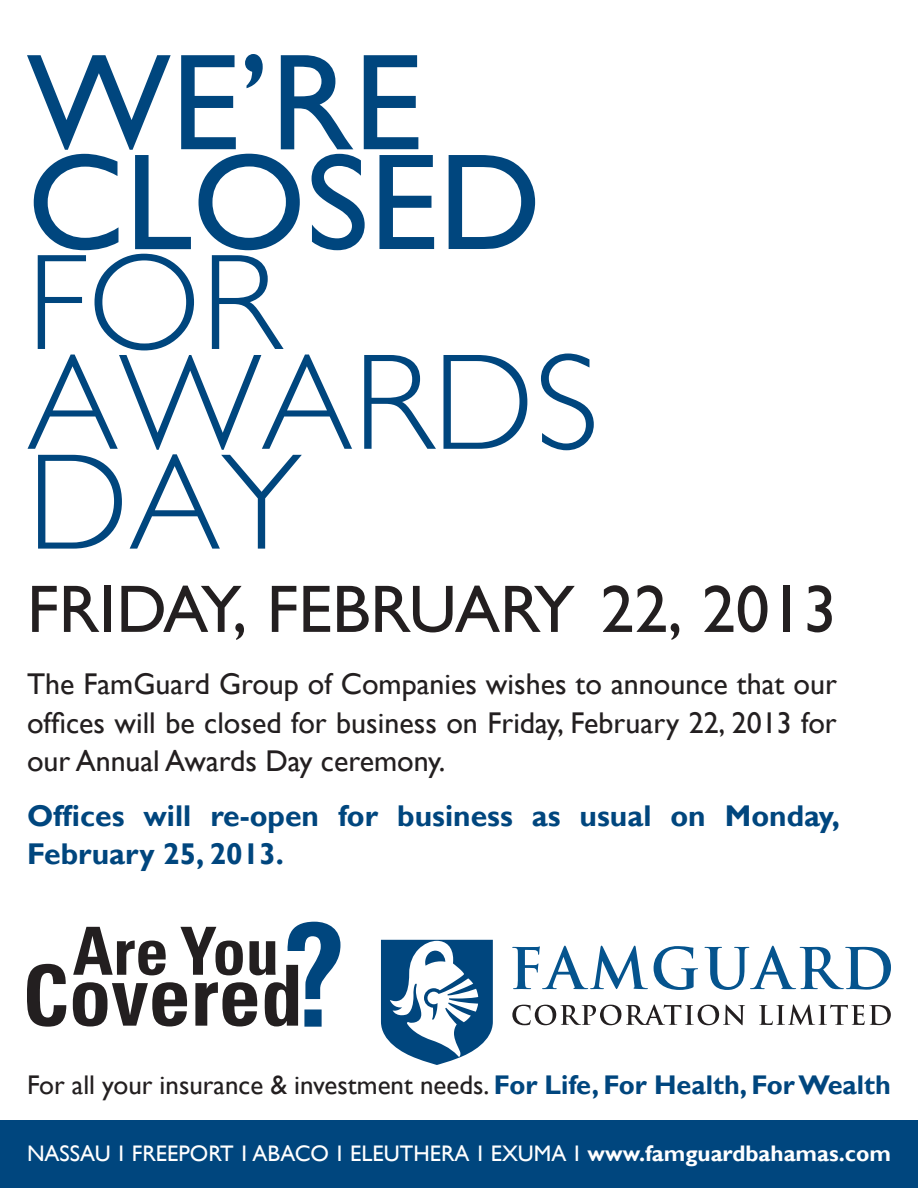
<style>
.page{position:relative;width:918px;height:1188px;background:#fff}
.page>*{position:absolute;margin:0;border:0;box-sizing:border-box;transform-origin:0 0}
.t1{font:300 138px/99.8px "Gill Sans";color:#00467e}
.t2{font:138px/99.8px "Gill Sans";color:#00467e}
.t3{font:67.5px "Gill Sans";color:#231f20}
.t4{font:30px/38.2px "Gill Sans";color:#231f20;text-align:justify}
.t5{font:700 30px/38.2px "Gill Sans";color:#00467e}
.t6{font:27px "Gill Sans";color:#231f20}
.t7{font:22.5px "Gill Sans";color:#fff}
.s1{font-weight:700;color:#00467e}
.s2{font-weight:700}
</style>
<div class="page">
<svg style="left:512px;top:1004px;width:233px;height:21px"></svg>
<svg style="left:759px;top:1004px;width:132px;height:21px"></svg>
<svg style="left:654px;top:946px;width:44px;height:44px"></svg>
<svg style="left:705px;top:946px;width:186px;height:44px"></svg>
<svg style="left:512px;top:946px;width:136px;height:43px"></svg>
<svg style="left:381px;top:940px;width:112px;height:125px"></svg>
<div style="left:0;top:1120px;width:918px;height:68px;background:#00467e"></div>
<svg style="left:27px;top:922px;width:313px;height:105px"></svg>
<p class="t2" style="left:27px;top:56px;width:516px">WE’RE<br>CLOSED</p>
<p class="t1" style="left:27px;top:253px;width:574px">FOR<br>AWARDS<br>DAY</p>
<p class="t3" style="left:27px;top:570px;width:811px">FRIDAY, FEBRUARY 22, 2013</p>
<p class="t4" style="left:27px;top:666px;width:811px">The FamGuard Group of Companies wishes to announce that our offices will be closed for business on Friday, February 22, 2013 for our Annual Awards Day ceremony.</p>
<p class="t5" style="left:27px;top:797px;width:814px">Offices will re-open for business as usual on Monday,<br>February 25, 2013.</p>
<p class="t6" style="left:27px;top:1069px;width:865px">For all your insurance &amp; investment needs. <span class="s1">For Life, For Health, For Wealth</span></p>
<p class="t7" style="left:27px;top:1140px;width:866px">NASSAU I FREEPORT I ABACO I ELEUTHERA I EXUMA I <span class="s2">www.famguardbahamas.com</span></p>
</div>
